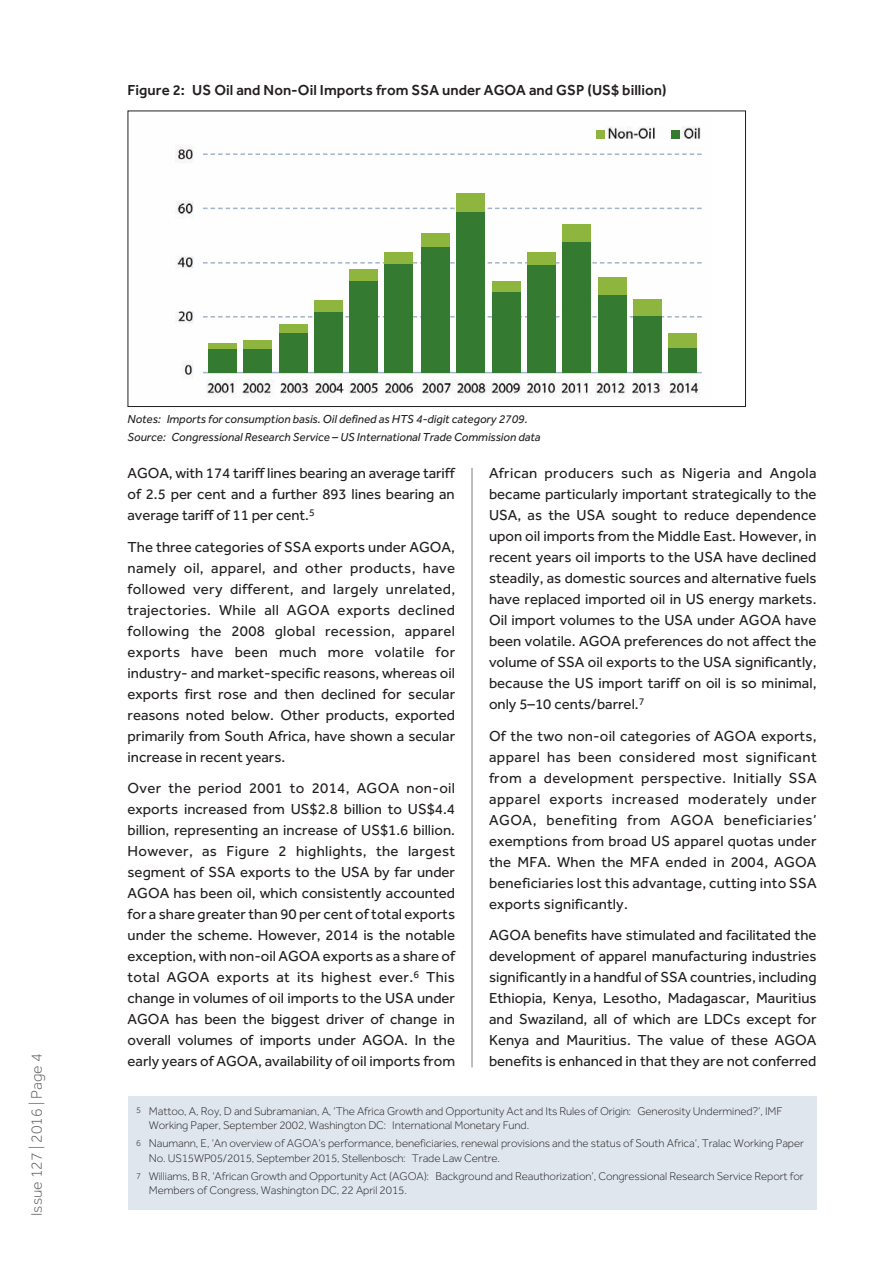
<style>
.page{position:relative;width:893px;height:1263px;background:#fff}
.page>*{position:absolute;margin:0;border:0;box-sizing:border-box;transform-origin:0 0}
.t1{font:300 15.75px "Effra";color:#57585a}
.t2{font:15px/21px "Effra";color:#231f20;text-align:justify}
.t3{font:500 15px "Effra";color:#231f20}
.t4{font:italic 12px/17.7px "Effra";letter-spacing:-.005em;color:#231f20}
.t5{font:300 11.55px/14.2px "Effra";letter-spacing:-.01em;color:#231f20}
.s1{font-size:9px}
</style>
<div class="page">
<hr style="left:471px;top:468px;width:2px;height:599px;background:#a8a9ad">
<div style="left:128px;top:1096px;width:688px;height:114px;background:#dfe6ee"></div>
<img style="left:175px;top:126px;width:527px;height:272px">
<svg style="left:203px;top:153px;width:499px;height:2px"></svg>
<svg style="left:203px;top:208px;width:499px;height:1px"></svg>
<svg style="left:203px;top:262px;width:499px;height:2px"></svg>
<svg style="left:203px;top:316px;width:499px;height:2px"></svg>
<hr style="left:203px;top:372px;width:499px;height:1px;background:#a3b5c8">
<div style="left:209px;top:343px;width:28px;height:30px;background:#8eb63e"></div>
<div style="left:243px;top:340px;width:29px;height:33px;background:#8eb63e"></div>
<div style="left:280px;top:324px;width:28px;height:49px;background:#8eb63e"></div>
<div style="left:315px;top:300px;width:28px;height:73px;background:#8eb63e"></div>
<div style="left:350px;top:269px;width:28px;height:104px;background:#8eb63e"></div>
<div style="left:385px;top:252px;width:28px;height:121px;background:#8eb63e"></div>
<div style="left:421px;top:233px;width:28px;height:140px;background:#8eb63e"></div>
<div style="left:456px;top:193px;width:28px;height:180px;background:#8eb63e"></div>
<div style="left:492px;top:281px;width:28px;height:92px;background:#8eb63e"></div>
<div style="left:527px;top:252px;width:28px;height:121px;background:#8eb63e"></div>
<div style="left:562px;top:225px;width:29px;height:148px;background:#8eb63e"></div>
<div style="left:598px;top:277px;width:29px;height:96px;background:#8eb63e"></div>
<div style="left:633px;top:299px;width:29px;height:74px;background:#8eb63e"></div>
<div style="left:669px;top:333px;width:28px;height:40px;background:#8eb63e"></div>
<div style="left:209px;top:349px;width:28px;height:24px;background:#347a30"></div>
<div style="left:243px;top:349px;width:29px;height:24px;background:#347a30"></div>
<div style="left:280px;top:333px;width:28px;height:40px;background:#347a30"></div>
<div style="left:315px;top:313px;width:28px;height:60px;background:#347a30"></div>
<div style="left:350px;top:282px;width:28px;height:91px;background:#347a30"></div>
<div style="left:385px;top:264px;width:28px;height:109px;background:#347a30"></div>
<div style="left:421px;top:247px;width:28px;height:126px;background:#347a30"></div>
<div style="left:456px;top:212px;width:28px;height:161px;background:#347a30"></div>
<div style="left:492px;top:292px;width:28px;height:81px;background:#347a30"></div>
<div style="left:527px;top:265px;width:28px;height:108px;background:#347a30"></div>
<div style="left:562px;top:242px;width:29px;height:131px;background:#347a30"></div>
<div style="left:598px;top:295px;width:29px;height:78px;background:#347a30"></div>
<div style="left:633px;top:317px;width:29px;height:56px;background:#347a30"></div>
<div style="left:669px;top:348px;width:28px;height:25px;background:#347a30"></div>
<div style="left:596px;top:131px;width:9px;height:8px;background:#8eb63e"></div>
<div style="left:671px;top:131px;width:9px;height:8px;background:#347a30"></div>
<p class="t3" style="left:128px;top:81px;width:540px">Figure 2: US Oil and Non-Oil Imports from SSA under AGOA and GSP (US$ billion)</p>
<p class="t1" style="left:28px;top:1216px;width:164px;rotate:-90deg">Issue 127 | 2016 | Page 4</p>
<p class="t4" style="left:128px;top:410px;width:415px">Notes: Imports for consumption basis. Oil defined as HTS 4-digit category 2709.<br>Source: Congressional Research Service – US International Trade Commission data</p>
<p class="t2" style="left:128px;top:462px;width:329px">AGOA, with 174 tariff lines bearing an average tariff of 2.5 per cent and a further 893 lines bearing an average tariff of 11 per cent.<sup>5</sup></p>
<p class="t2" style="left:128px;top:536px;width:329px">The three categories of SSA exports under AGOA, namely oil, apparel, and other products, have followed very different, and largely unrelated, trajectories. While all AGOA exports declined following the 2008 global recession, apparel exports have been much more volatile for industry- and market-specific reasons, whereas oil exports first rose and then declined for secular reasons noted below. Other products, exported primarily from South Africa, have shown a secular increase in recent years.</p>
<p class="t2" style="left:128px;top:778px;width:329px">Over the period 2001 to 2014, AGOA non-oil exports increased from US$2.8 billion to US$4.4 billion, representing an increase of US$1.6 billion.<br>However, as Figure 2 highlights, the largest segment of SSA exports to the USA by far under AGOA has been oil, which consistently accounted for a share greater than 90 per cent of total exports under the scheme. However, 2014 is the notable exception, with non-oil AGOA exports as a share of total AGOA exports at its highest ever.<sup>6</sup> This change in volumes of oil imports to the USA under AGOA has been the biggest driver of change in overall volumes of imports under AGOA. In the early years of AGOA, availability of oil imports from</p>
<p class="t2" style="left:489px;top:462px;width:329px">African producers such as Nigeria and Angola became particularly important strategically to the USA, as the USA sought to reduce dependence upon oil imports from the Middle East. However, in recent years oil imports to the USA have declined steadily, as domestic sources and alternative fuels have replaced imported oil in US energy markets.<br>Oil import volumes to the USA under AGOA have been volatile. AGOA preferences do not affect the volume of SSA oil exports to the USA significantly, because the US import tariff on oil is so minimal, only 5–10 cents/barrel.<sup>7</sup></p>
<p class="t2" style="left:489px;top:725px;width:329px">Of the two non-oil categories of AGOA exports, apparel has been considered most significant from a development perspective. Initially SSA apparel exports increased moderately under AGOA, benefiting from AGOA beneficiaries’ exemptions from broad US apparel quotas under the MFA. When the MFA ended in 2004, AGOA beneficiaries lost this advantage, cutting into SSA exports significantly.</p>
<p class="t2" style="left:489px;top:925px;width:329px">AGOA benefits have stimulated and facilitated the development of apparel manufacturing industries significantly in a handful of SSA countries, including Ethiopia, Kenya, Lesotho, Madagascar, Mauritius and Swaziland, all of which are LDCs except for Kenya and Mauritius. The value of these AGOA benefits is enhanced in that they are not conferred</p>
<p class="t5" style="left:149px;top:1103px;width:635px;text-indent:-13px"><span class="s1">5</span> Mattoo, A, Roy, D and Subramanian, A, ‘The Africa Growth and Opportunity Act and Its Rules of Origin: Generosity Undermined?’, IMF<br>Working Paper, September 2002, Washington DC: International Monetary Fund.</p>
<p class="t5" style="left:149px;top:1136px;width:657px;text-indent:-13px"><span class="s1">6</span> Naumann, E, ‘An overview of AGOA’s performance, beneficiaries, renewal provisions and the status of South Africa’, Tralac Working Paper<br>No. US15WP05/2015, September 2015, Stellenbosch: Trade Law Centre.</p>
<p class="t5" style="left:149px;top:1169px;width:656px;text-indent:-13px"><span class="s1">7</span> Williams, B R, ‘African Growth and Opportunity Act (AGOA): Background and Reauthorization’, Congressional Research Service Report for<br>Members of Congress, Washington DC, 22 April 2015.</p>
</div>
